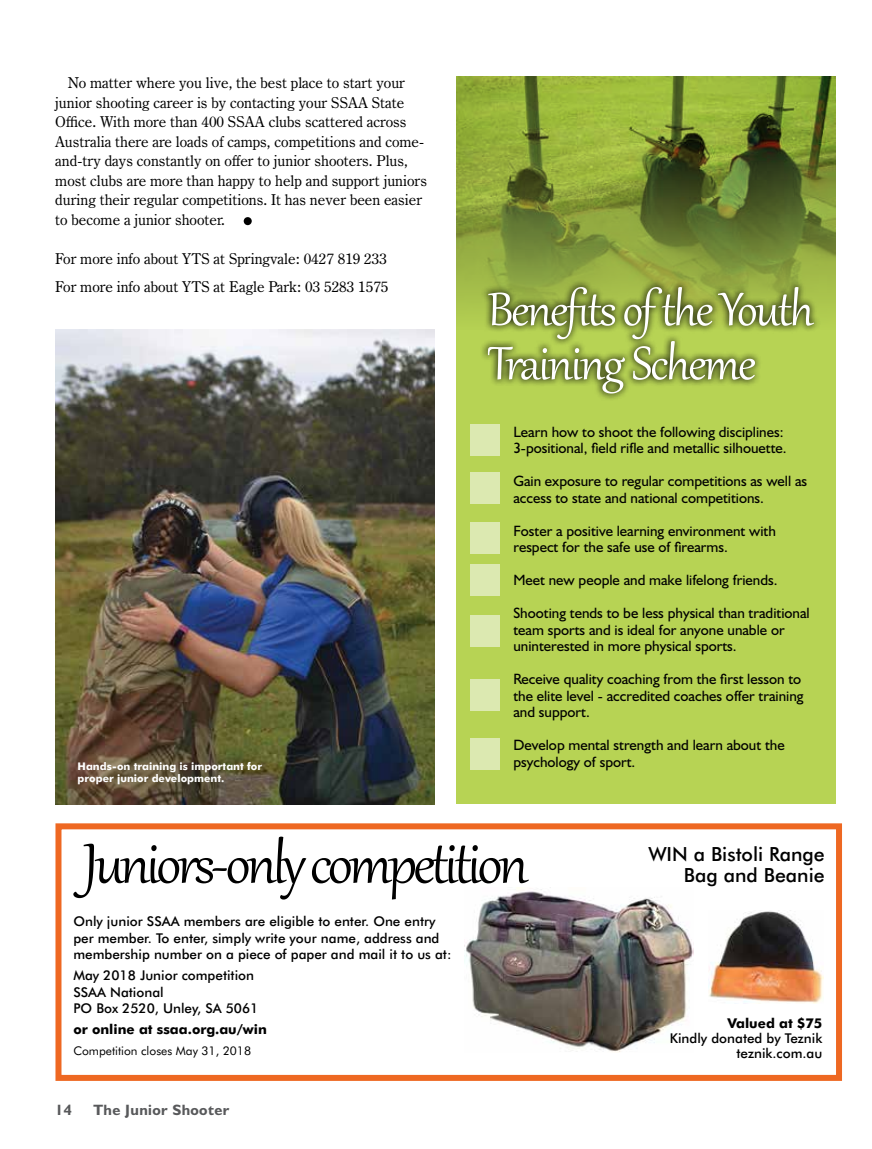
<style>
.page{position:relative;width:872px;height:1149px;background:#fff}
.page>*{position:absolute;margin:0;border:0;box-sizing:border-box;transform-origin:0 0}
.t1{font:69.15px "Gabriola";letter-spacing:-.05em;color:#000}
.t2{font:60px "Century Oldstyle BT";color:#000}
.t3{font:57.3px/54px "Gabriola";letter-spacing:-.03em;color:#fff}
.t4{font:500 19.5px/21px "Futura BT";color:#000;text-align:right}
.t5{font:15px/16.5px "Humanist 521 BT";color:#000}
.t6{font:15px/19.5px "Century Oldstyle BT";color:#000}
.t7{font:700 15px "Humanist 521 BT";letter-spacing:.025em;color:#58595b}
.t8{font:500 13.5px/16.5px "Futura BT";color:#000}
.t9{font:700 13.5px "Futura BT";color:#000}
.t10{font:12px "Futura BT";color:#000}
.t11{font:700 10.5px/12px "Futura BT";color:#fff}
</style>
<div class="page">
<div style="left:456px;top:77px;width:380px;height:727px;background:#b7d354"></div>
<div style="left:55px;top:823px;width:787px;height:257px;border:6px solid #ee6822"></div>
<img style="left:708px;top:910px;width:115px;height:93px">
<img style="left:464px;top:887px;width:229px;height:165px">
<img style="left:456px;top:77px;width:380px;height:234px">
<div style="left:480px;top:279px;width:341px;height:122px;background:#000;opacity:.75"></div>
<div style="left:470px;top:424px;width:30px;height:31px;background:#dce9b1"></div>
<div style="left:470px;top:472px;width:30px;height:31px;background:#dce9b1"></div>
<div style="left:470px;top:522px;width:30px;height:31px;background:#dce9b1"></div>
<div style="left:470px;top:564px;width:30px;height:31px;background:#dce9b1"></div>
<div style="left:470px;top:615px;width:30px;height:31px;background:#dce9b1"></div>
<div style="left:470px;top:679px;width:30px;height:31px;background:#dce9b1"></div>
<div style="left:470px;top:737px;width:30px;height:32px;background:#dce9b1"></div>
<img style="left:55px;top:330px;width:380px;height:474px">
<p class="t6" style="left:55px;top:73px;width:373px;text-indent:13px">No matter where you live, the best place to start your junior shooting career is by contacting your SSAA State Office. With more than 400 SSAA clubs scattered across Australia there are loads of camps, competitions and come&shy;and-try days constantly on offer to junior shooters. Plus, most clubs are more than happy to help and support juniors during their regular competitions. It has never been easier to become a junior shooter.</p>
<h2 class="t2" style="left:240px;top:167px;width:17px">.</h2>
<p class="t6" style="left:55px;top:244px;width:335px;line-height:28px">For more info about YTS at Springvale: 0427 819 233<br>For more info about YTS at Eagle Park: 03 5283 1575</p>
<p class="t11" style="left:78px;top:760px;width:186px">Hands-on training is important for proper junior development.</p>
<h3 class="t3" style="left:488px;top:278px;width:327px">Benefits of the Youth<br>Training Scheme</h3>
<p class="t5" style="left:513px;top:422px;width:275px">Learn how to shoot the following disciplines:<br>3-positional, field rifle and metallic silhouette.</p>
<p class="t5" style="left:513px;top:472px;width:295px">Gain exposure to regular competitions as well as access to state and national competitions.</p>
<p class="t5" style="left:513px;top:521px;width:264px">Foster a positive learning environment with respect for the safe use of firearms.</p>
<p class="t5" style="left:513px;top:571px;width:266px">Meet new people and make lifelong friends.</p>
<p class="t5" style="left:513px;top:604px;width:298px">Shooting tends to be less physical than traditional team sports and is ideal for anyone unable or uninterested in more physical sports.</p>
<p class="t5" style="left:513px;top:670px;width:292px">Receive quality coaching from the first lesson to the elite level - accredited coaches offer training and support.</p>
<p class="t5" style="left:513px;top:736px;width:273px">Develop mental strength and learn about the psychology of sport.</p>
<h1 class="t1" style="left:83px;top:817px;width:446px">Juniors-only competition</h1>
<h3 class="t4" style="left:648px;top:843px;width:178px">WIN a Bistoli Range<br>Bag and Beanie</h3>
<p class="t8" style="left:73px;top:913px;width:379px">Only junior SSAA members are eligible to enter. One entry per member. To enter, simply write your name, address and membership number on a piece of paper and mail it to us at:</p>
<p class="t8" style="left:73px;top:966px;width:187px">May 2018 Junior competition<br>SSAA National<br>PO Box 2520, Unley, SA 5061</p>
<p class="t9" style="left:73px;top:1020px;width:195px">or online at ssaa.org.au/win</p>
<p class="t10" style="left:73px;top:1042px;width:179px">Competition closes May 31, 2018</p>
<p class="t7" style="left:55px;top:1100px;width:18px">14</p>
<p class="t7" style="left:94px;top:1100px;width:137px">The Junior Shooter</p>
<p class="t9" style="left:727px;top:1014px;width:96px">Valued at $75</p>
<p class="t8" style="left:669px;top:1030px;width:154px;line-height:14.7px;text-align:right">Kindly donated by Teznik teznik.com.au</p>
</div>
